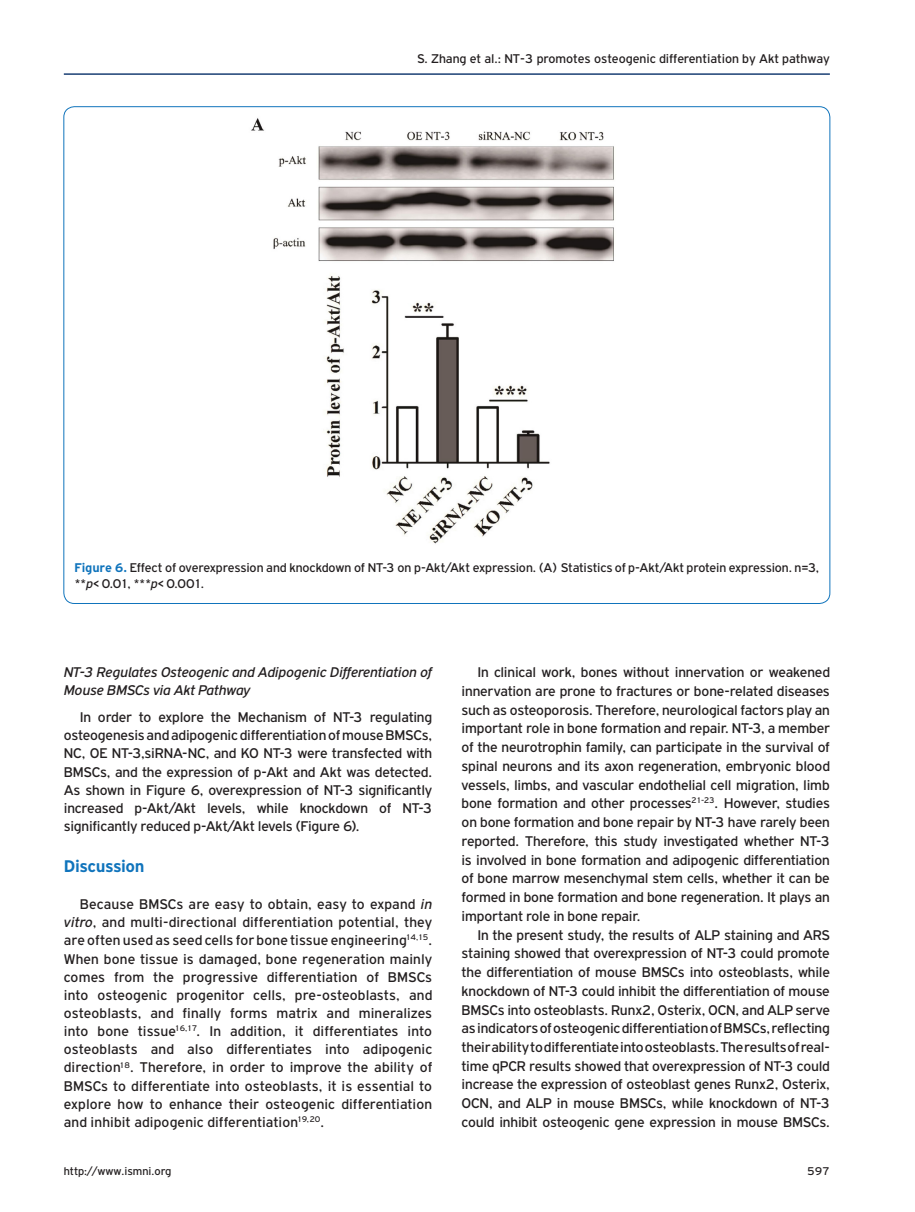
<style>
.page{position:relative;width:915px;height:1212px;background:#fff}
.page>*{position:absolute;margin:0;border:0;box-sizing:border-box;transform-origin:0 0}
.TITLE_BOLD{font:700 18px "PF Highway Gothic";letter-spacing:-.025em;color:#1074bc}
.TEXT_BASIC{font:15px/18.8px "PF Highway Gothic";letter-spacing:-.01em;color:#231f20;text-align:justify}
.TITLE_ITALIC{font:italic 15px/18.1px "PF Highway Gothic";letter-spacing:-.015em;color:#231f20}
.TEXT_FIGURE-TABLE{font:13.5px/16.2px "PF Highway Gothic";color:#231f20}
.t1{font:12px "PF Highway Gothic";color:#231f20}
.s1{font-weight:700;color:#1074bc}
.s2{font-style:italic}
</style>
<div class="page">
<hr style="left:64px;top:73px;width:765px;height:2px;background:#1a3f74">
<img style="left:251px;top:118px;width:363px;height:426px">
<p class="TEXT_FIGURE-TABLE" style="left:417px;top:50px;width:414px">S. Zhang et al.: NT-3 promotes osteogenic differentiation by Akt pathway</p>
<p class="TEXT_FIGURE-TABLE" style="left:74px;top:559px;width:746px"><span class="s1">Figure 6.</span> Effect of overexpression and knockdown of NT-3 on p-Akt/Akt expression. (A) Statistics of p-Akt/Akt protein expression. n=3, **<span class="s2">p</span>&lt; 0.01, ***<span class="s2">p</span>&lt; 0.001.</p>
<p class="TITLE_ITALIC" style="left:64px;top:663px;width:370px">NT-3 Regulates Osteogenic and Adipogenic Differentiation of<br>Mouse BMSCs via Akt Pathway</p>
<p class="TEXT_BASIC" style="left:64px;top:708px;width:370px;line-height:18.1px;text-indent:16px">In order to explore the Mechanism of NT-3 regulating osteogenesis and adipogenic differentiation of mouse BMSCs, NC, OE NT-3,siRNA-NC, and KO NT-3 were transfected with BMSCs, and the expression of p-Akt and Akt was detected.<br>As shown in Figure 6, overexpression of NT-3 significantly increased p-Akt/Akt levels, while knockdown of NT-3 significantly reduced p-Akt/Akt levels (Figure 6).</p>
<p class="TITLE_BOLD" style="left:64px;top:856px;width:82px">Discussion</p>
<p class="TEXT_BASIC" style="left:64px;top:895px;width:370px;line-height:18.1px;text-indent:16px">Because BMSCs are easy to obtain, easy to expand <span class="s2">in vitro</span>, and multi-directional differentiation potential, they are often used as seed cells for bone tissue engineering<sup>14,15</sup>.<br>When bone tissue is damaged, bone regeneration mainly comes from the progressive differentiation of BMSCs into osteogenic progenitor cells, pre-osteoblasts, and osteoblasts, and finally forms matrix and mineralizes into bone tissue<sup>16,17</sup>. In addition, it differentiates into osteoblasts and also differentiates into adipogenic direction<sup>18</sup>. Therefore, in order to improve the ability of BMSCs to differentiate into osteoblasts, it is essential to explore how to enhance their osteogenic differentiation and inhibit adipogenic differentiation<sup>19,20</sup>.</p>
<p class="TEXT_BASIC" style="left:461px;top:663px;width:370px;text-indent:16px">In clinical work, bones without innervation or weakened innervation are prone to fractures or bone-related diseases such as osteoporosis. Therefore, neurological factors play an important role in bone formation and repair. NT-3, a member of the neurotrophin family, can participate in the survival of spinal neurons and its axon regeneration, embryonic blood vessels, limbs, and vascular endothelial cell migration, limb bone formation and other processes<sup>21-23</sup>. However, studies on bone formation and bone repair by NT-3 have rarely been reported. Therefore, this study investigated whether NT-3 is involved in bone formation and adipogenic differentiation of bone marrow mesenchymal stem cells, whether it can be formed in bone formation and bone regeneration. It plays an important role in bone repair.</p>
<p class="TEXT_BASIC" style="left:461px;top:925px;width:370px;text-indent:16px">In the present study, the results of ALP staining and ARS staining showed that overexpression of NT-3 could promote the differentiation of mouse BMSCs into osteoblasts, while knockdown of NT-3 could inhibit the differentiation of mouse BMSCs into osteoblasts. Runx2, Osterix, OCN, and ALP serve as indicators of osteogenic differentiation of BMSCs, reflecting their ability to differentiate into osteoblasts. The results of real&shy;time qPCR results showed that overexpression of NT-3 could increase the expression of osteoblast genes Runx2, Osterix, OCN, and ALP in mouse BMSCs, while knockdown of NT-3 could inhibit osteogenic gene expression in mouse BMSCs.</p>
<p class="t1" style="left:64px;top:1165px;width:109px">http://www.ismni.org</p>
<p class="t1" style="left:806px;top:1165px;width:24px">597</p>
</div>
